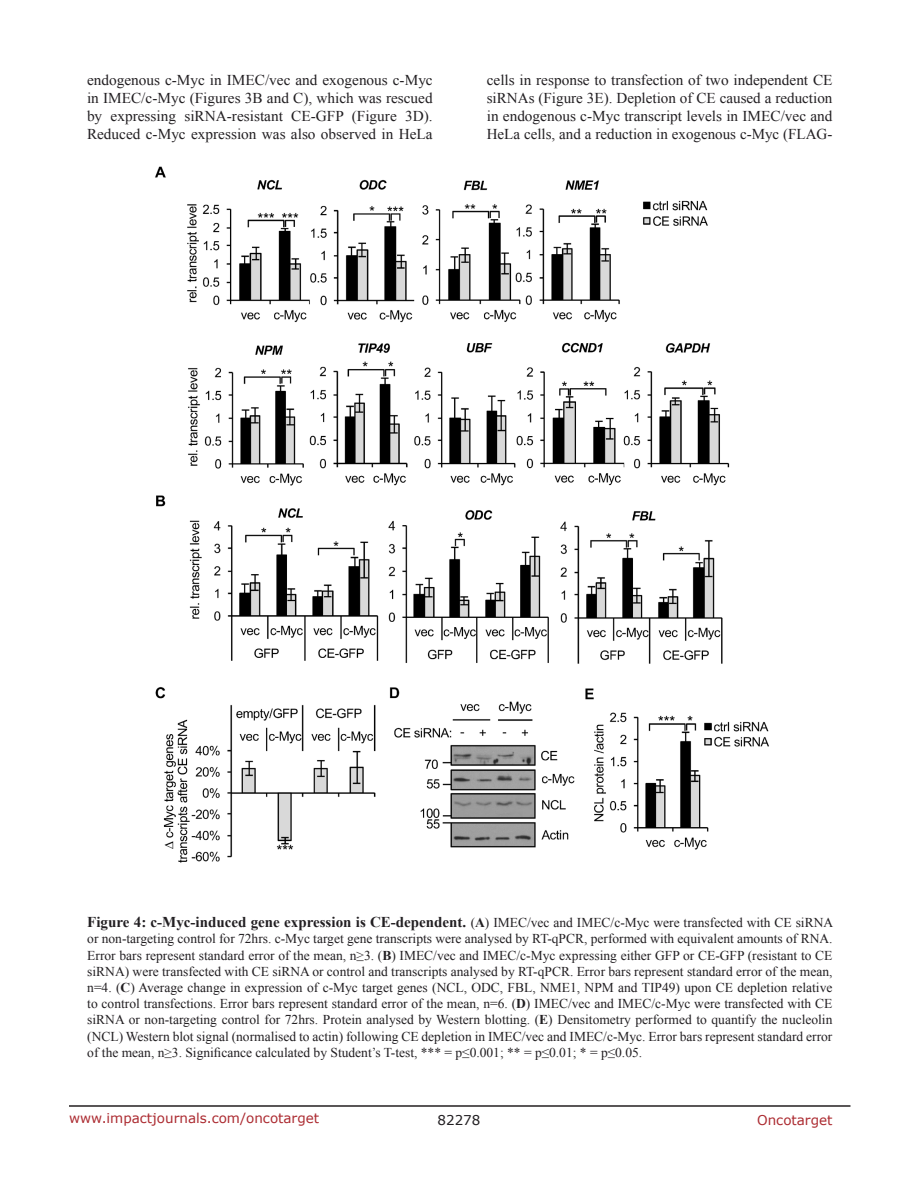
<style>
.page{position:relative;width:918px;height:1188px;background:#fff}
.page>*{position:absolute;margin:0;border:0;box-sizing:border-box;transform-origin:0 0}
.BodyText{font:15px/18px "Times New Roman";color:#221f22;text-align:justify}
.FigureText{font:700 15px "Times New Roman";color:#221f22}
.FigureText-2{font:13.5px/16.2px "Times New Roman";color:#221f22;text-align:justify}
.t1{font:13.5px "Verdana";color:#ac2b31}
.t2{font:13.5px "Verdana";color:#221f22}
.s1{font-weight:400;font-size:13.5px}
.s2{font-size:13.5px}
.s3{color:#231f20}
.s4{font-weight:700}
</style>
<div class="page">
<hr style="left:69px;top:1105px;width:781px;height:2px;background:#231f20">
<img style="left:155px;top:166px;width:614px;height:697px">
<p class="BodyText" style="left:87px;top:71px;width:347px">endogenous c-Myc in IMEC/vec and exogenous c-Myc in IMEC/c-Myc (Figures 3B and C), which was rescued by expressing siRNA-resistant CE-GFP (Figure 3D).<br>Reduced c-Myc expression was also observed in HeLa</p>
<p class="BodyText" style="left:487px;top:71px;width:347px">cells in response to transfection of two independent CE siRNAs (Figure 3E). Depletion of CE caused a reduction in endogenous c-Myc transcript levels in IMEC/vec and HeLa cells, and a reduction in exogenous c-Myc (FLAG-</p>
<p class="FigureText" style="left:87px;top:912px;width:747px">Figure 4: c-Myc-induced gene expression is CE-dependent. <span class="s1">(</span><span class="s2">A</span><span class="s1">) IMEC/vec and IMEC/c-Myc were transfected with CE siRNA</span></p>
<p class="FigureText-2" style="left:87px;top:931px;width:747px">or non-targeting control for 72hrs. c-Myc target gene transcripts were analysed by RT-qPCR, performed with equivalent amounts of RNA.<br>Error bars represent standard error of the mean, n<span class="s3">≥3</span>. (<span class="s4">B</span>) IMEC/vec and IMEC/c-Myc expressing either GFP or CE-GFP (resistant to CE siRNA) were transfected with CE siRNA or control and transcripts analysed by RT-qPCR. Error bars represent standard error of the mean, n=4. (<span class="s4">C</span>) Average change in expression of c-Myc target genes (NCL, ODC, FBL, NME1, NPM and TIP49) upon CE depletion relative to control transfections. Error bars represent standard error of the mean, n<span class="s3">=6</span>. (<span class="s4">D</span>) IMEC/vec and IMEC/c-Myc were transfected with CE siRNA or non-targeting control for 72hrs. Protein analysed by Western blotting. (<span class="s4">E</span>) Densitometry performed to quantify the nucleolin (NCL) Western blot signal (normalised to actin) following CE depletion in IMEC/vec and IMEC/c-Myc. Error bars represent standard error of the mean, n<span class="s3">≥3.</span> Significance calculated by Student’s T-test, *** = p≤0.001; ** = p≤0.01; * = p≤0.05.</p>
<p class="t1" style="left:69px;top:1109px;width:252px">www.impactjournals.com/oncotarget</p>
<p class="t2" style="left:438px;top:1111px;width:44px">82278</p>
<p class="t1" style="left:757px;top:1111px;width:77px">Oncotarget</p>
</div>
